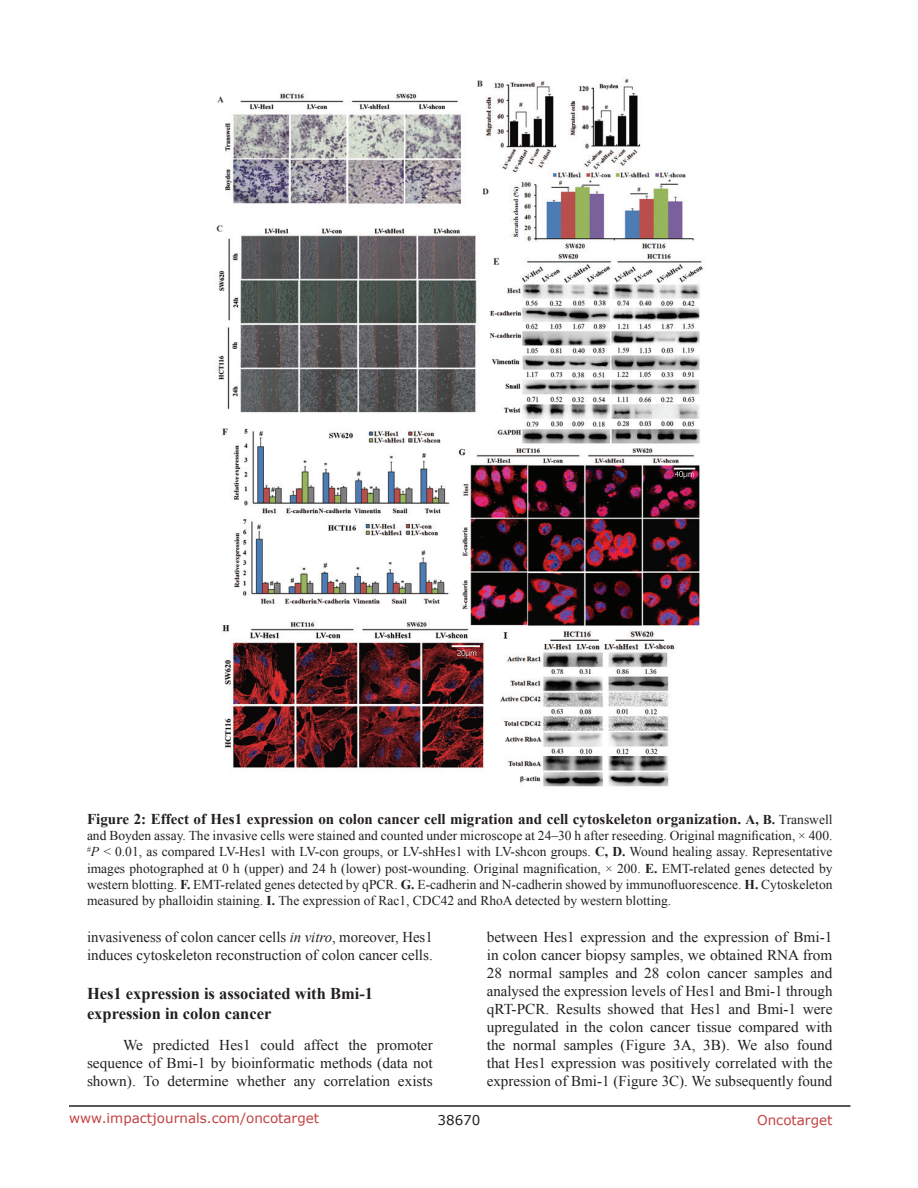
<style>
.page{position:relative;width:918px;height:1188px;background:#fff}
.page>*{position:absolute;margin:0;border:0;box-sizing:border-box;transform-origin:0 0}
.SubHeading{font:700 16.5px/19.8px "Times New Roman";color:#231f20}
.BodyText{font:15px/18px "Times New Roman";color:#231f20;text-align:justify}
.FigureText{font:700 15px "Times New Roman";color:#231f20}
.FigureText-2{font:13.5px/16.2px "Times New Roman";color:#231f20;text-align:justify}
.t1{font:13.5px "Verdana";color:#c24141}
.t2{font:13.5px "Verdana";color:#231f20}
.s1{font-size:13.5px}
.s2{font-weight:400;font-size:13.5px}
.s3{font-style:italic}
.s4{font-weight:700}
</style>
<div class="page">
<hr style="left:69px;top:1105px;width:781px;height:2px;background:#231f20">
<img style="left:216px;top:77px;width:487px;height:710px">
<p class="FigureText" style="left:87px;top:809px;width:747px">Figure 2: Effect of Hes1 expression on colon cancer cell migration and cell cytoskeleton organization. <span class="s1">A, B.</span> <span class="s2">Transwell</span></p>
<p class="FigureText-2" style="left:87px;top:827px;width:747px">and Boyden assay. The invasive cells were stained and counted under microscope at 24–30 h after reseeding. Original magnification, × 400. <sup>#</sup><span class="s3">P</span> &lt; 0.01, as compared LV-Hes1 with LV-con groups, or LV-shHes1 with LV-shcon groups. <span class="s4">C, D.</span> Wound healing assay. Representative images photographed at 0 h (upper) and 24 h (lower) post-wounding. Original magnification, × 200. <span class="s4">E.</span> EMT-related genes detected by western blotting. <span class="s4">F.</span> EMT-related genes detected by qPCR. <span class="s4">G.</span> E-cadherin and N-cadherin showed by immunofluorescence. <span class="s4">H.</span> Cytoskeleton measured by phalloidin staining. <span class="s4">I.</span> The expression of Rac1, CDC42 and RhoA detected by western blotting.</p>
<p class="BodyText" style="left:87px;top:928px;width:347px">invasiveness of colon cancer cells <span class="s3">in vitro</span>, moreover, Hes1 induces cytoskeleton reconstruction of colon cancer cells.</p>
<p class="SubHeading" style="left:87px;top:983px;width:288px">Hes1 expression is associated with Bmi-1 expression in colon cancer</p>
<p class="BodyText" style="left:87px;top:1036px;width:347px;text-indent:36px">We predicted Hes1 could affect the promoter sequence of Bmi-1 by bioinformatic methods (data not shown). To determine whether any correlation exists</p>
<p class="BodyText" style="left:487px;top:928px;width:347px">between Hes1 expression and the expression of Bmi-1 in colon cancer biopsy samples, we obtained RNA from 28 normal samples and 28 colon cancer samples and analysed the expression levels of Hes1 and Bmi-1 through qRT-PCR. Results showed that Hes1 and Bmi-1 were upregulated in the colon cancer tissue compared with the normal samples (Figure 3A, 3B). We also found that Hes1 expression was positively correlated with the expression of Bmi-1 (Figure 3C). We subsequently found</p>
<p class="t1" style="left:69px;top:1109px;width:252px">www.impactjournals.com/oncotarget</p>
<p class="t2" style="left:438px;top:1111px;width:44px">38670</p>
<p class="t1" style="left:757px;top:1111px;width:77px">Oncotarget</p>
</div>
